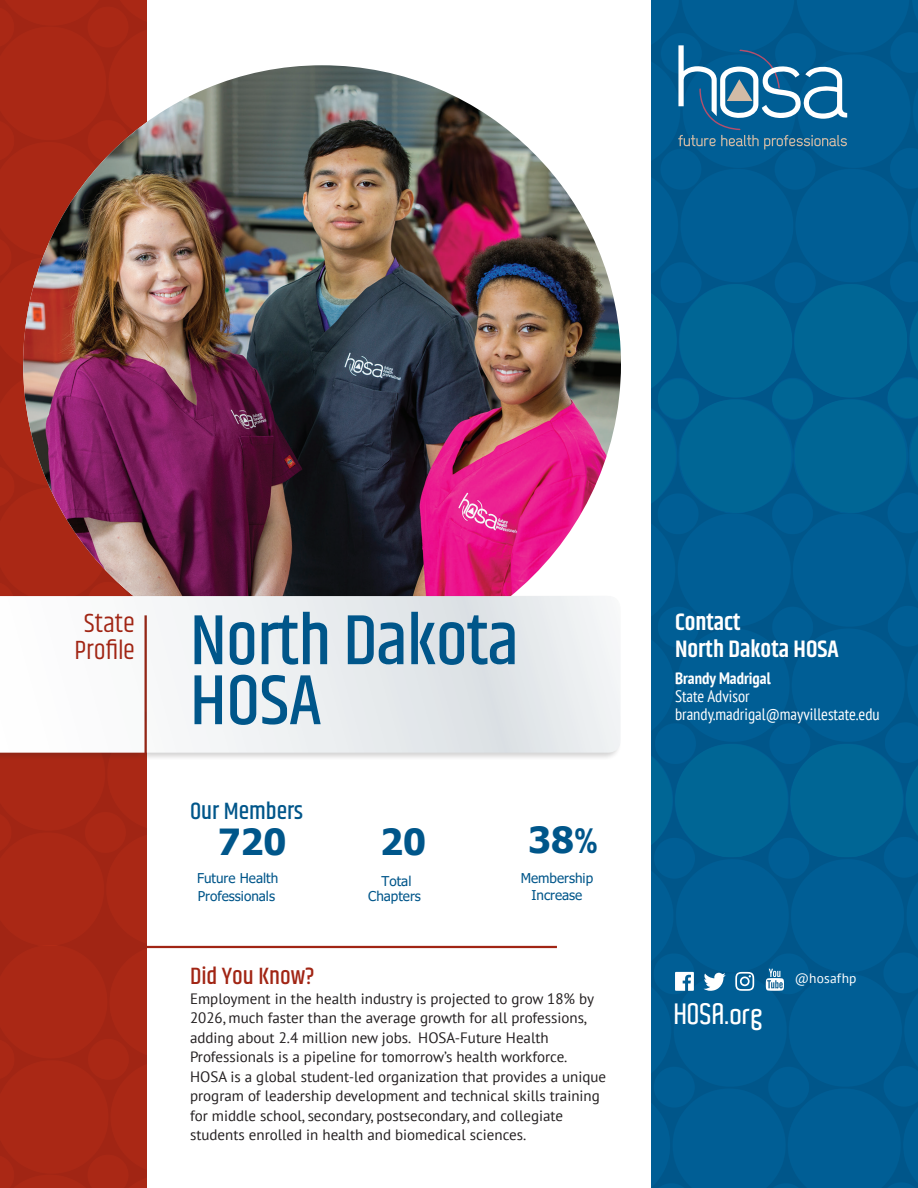
<style>
.page{position:relative;width:918px;height:1188px;background:#fff}
.page>*{position:absolute;margin:0;border:0;box-sizing:border-box;transform-origin:0 0}
.t1{font:500 72px/60px "Khand";letter-spacing:-.01em;color:#00568a}
.t2{font:700 36px "Tahoma";color:#00568a}
.t3{font:600 28.65px "Aldo";color:#fff}
.t4{font:27px/27px "Khand";letter-spacing:.005em;color:#a12514;text-align:center}
.t5{font:600 24px/27px "Khand";color:#fff}
.t6{font:500 24px "Khand";color:#a12514}
.t7{font:500 24px "Khand";color:#00568a}
.t8{font:condensed 16.5px/18px "PT Sans";color:#fff}
.t9{font:15px/19.5px "PT Sans";color:#231f20}
.t10{font:13.5px/18px "Tahoma";color:#00568a;text-align:center}
.t11{font:13.5px "PT Sans";letter-spacing:.015em;color:#fff}
.s1{font-family:"Khand";font-weight:600}
.s2{font-weight:700}
</style>
<div class="page">
<img style="left:652px;top:512px;width:266px;height:232px">
<img style="left:652px;top:744px;width:266px;height:444px">
<img style="left:652px;top:0;width:266px;height:512px">
<img style="left:0;top:373px;width:147px;height:815px">
<img style="left:0;top:0;width:147px;height:370px">
<img style="left:23px;top:65px;width:598px;height:529px">
<svg style="left:678px;top:45px;width:169px;height:104px;background:#347ba4"></svg>
<div style="left:0;top:594px;width:622px;height:167px;background:#231f20;opacity:.2"></div>
<svg style="left:0;top:596px;width:620px;height:157px"></svg>
<svg style="left:675px;top:972px;width:19px;height:19px"></svg>
<svg style="left:766px;top:969px;width:18px;height:22px"></svg>
<svg style="left:704px;top:973px;width:22px;height:18px"></svg>
<svg style="left:735px;top:972px;width:19px;height:19px"></svg>
<hr style="left:147px;top:946px;width:410px;height:2px;background:#a12514">
<p class="t4" style="left:75px;top:611px;width:62px">State<br>Profile</p>
<p class="t1" style="left:190px;top:615px;width:330px">North Dakota<br>HOSA</p>
<p class="t7" style="left:190px;top:796px;width:114px">Our Members</p>
<p class="t2" style="left:218px;top:816px;width:70px">720</p>
<p class="t10" style="left:197px;top:870px;width:83px;text-align:left">Future Health<br>Professionals</p>
<p class="t2" style="left:380px;top:816px;width:47px">20</p>
<p class="t10" style="left:368px;top:875px;width:54px;line-height:14.7px">Total<br>Chapters</p>
<p class="t2" style="left:528px;top:815px;width:71px">38<span class="s1">%</span></p>
<p class="t10" style="left:521px;top:870px;width:74px;line-height:17px">Membership<br>Increase</p>
<p class="t6" style="left:190px;top:961px;width:126px">Did You Know?</p>
<p class="t9" style="left:190px;top:988px;width:418px">Employment in the health industry is projected to grow 18% by 2026, much faster than the average growth for all professions, adding about 2.4 million new jobs. HOSA-Future Health Professionals is a pipeline for tomorrow’s health workforce.<br>HOSA is a global student-led organization that provides a unique program of leadership development and technical skills training for middle school, secondary, postsecondary, and collegiate students enrolled in health and biomedical sciences.</p>
<p class="t5" style="left:675px;top:610px;width:165px">Contact<br>North Dakota HOSA</p>
<p class="t8" style="left:675px;top:669px;width:206px"><span class="s2">Brandy Madrigal<br></span>State Advisor brandy.madrigal@mayvillestate.edu</p>
<p class="t3" style="left:675px;top:998px;width:91px">HOSA.org</p>
<p class="t11" style="left:795px;top:970px;width:63px">@hosafhp</p>
</div>
